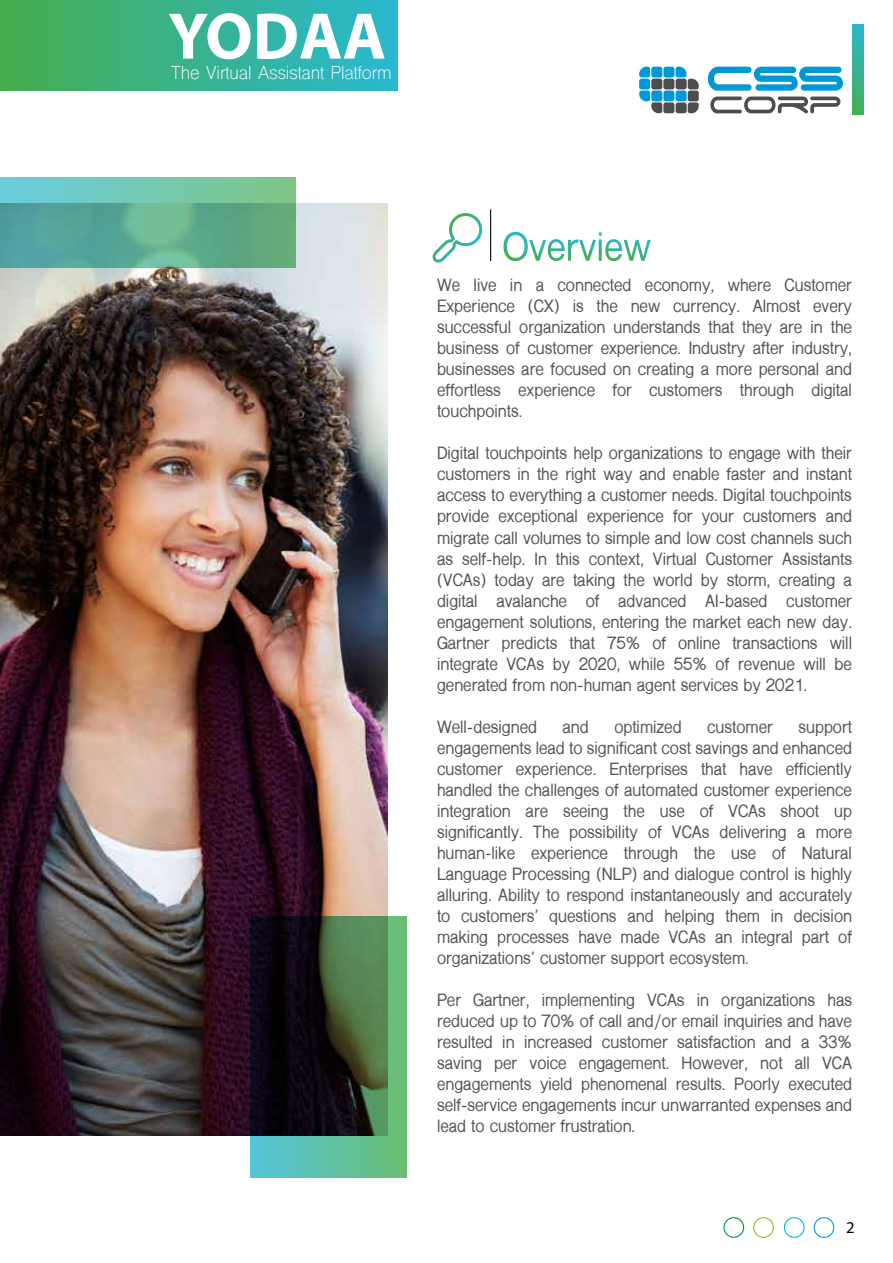
<style>
.page{position:relative;width:893px;height:1263px;background:#fff}
.page>*{position:absolute;margin:0;border:0;box-sizing:border-box;transform-origin:0 0}
.t1{font:700 66.45px "Myriad";color:#fff}
.t2{font:17.7px "Shree Dev 0714";color:#fff;scale:.95 1}
.t3{font:700 16.5px/21px "Shree Dev 0714";color:#575756;text-align:justify;scale:.95 1}
.t4{font:16.5px "Myriad";color:#000}
</style>
<div class="page">
<img style="left:0;top:204px;width:387px;height:931px">
<div style="left:0;top:0;width:397px;height:90px;background:linear-gradient(to right,#47ad4e,#29b8d2)"></div>
<svg style="left:852px;top:25px;width:11px;height:90px"></svg>
<svg style="left:432px;top:213px;width:50px;height:50px"></svg>
<hr style="left:490px;top:209px;width:1px;height:52px;background:#1d1d1b">
<svg style="left:0;top:178px;width:295px;height:89px;background:#63b299"></svg>
<svg style="left:250px;top:917px;width:156px;height:261px;background:#345441"></svg>
<svg style="left:503px;top:232px;width:148px;height:29px"></svg>
<svg style="left:710px;top:97px;width:130px;height:16px"></svg>
<div style="left:651px;top:79px;width:11px;height:10px;background:#4d4d4d;border-radius:2px"></div>
<div style="left:663px;top:79px;width:11px;height:10px;background:#4d4d4d;border-radius:2px"></div>
<div style="left:663px;top:102px;width:11px;height:11px;background:#4d4d4d;border-radius:2px"></div>
<div style="left:676px;top:102px;width:11px;height:11px;background:#4d4d4d;border-radius:2px"></div>
<div style="left:688px;top:91px;width:11px;height:10px;background:#4d4d4d;border-radius:2px"></div>
<svg style="left:688px;top:102px;width:11px;height:11px"></svg>
<svg style="left:708px;top:67px;width:135px;height:24px"></svg>
<div style="left:663px;top:67px;width:11px;height:11px;background:#0099d7;border-radius:2px"></div>
<div style="left:651px;top:67px;width:11px;height:11px;background:#0099d7;border-radius:2px"></div>
<div style="left:663px;top:91px;width:11px;height:10px;background:#0099d7;border-radius:2px"></div>
<div style="left:676px;top:91px;width:11px;height:10px;background:#0099d7;border-radius:2px"></div>
<div style="left:639px;top:79px;width:11px;height:10px;background:#0099d7;border-radius:2px"></div>
<svg style="left:639px;top:91px;width:23px;height:22px"></svg>
<svg style="left:639px;top:67px;width:11px;height:10px"></svg>
<svg style="left:676px;top:67px;width:23px;height:22px"></svg>
<svg style="left:814px;top:1217px;width:20px;height:21px"></svg>
<svg style="left:753px;top:1217px;width:21px;height:21px"></svg>
<svg style="left:784px;top:1217px;width:21px;height:21px"></svg>
<svg style="left:723px;top:1217px;width:21px;height:21px"></svg>
<h1 class="t1" style="left:168px;top:2px;width:219px">YODAA</h1>
<p class="t2" style="left:171px;top:62px;width:234px">The Virtual Assistant Platform</p>
<p class="t3" style="left:437px;top:275px;width:438px">We live in a connected economy, where Customer Experience (CX) is the new currency. Almost every successful organization understands that they are in the business of customer experience. Industry after industry, businesses are focused on creating a more personal and effortless experience for customers through digital touchpoints.</p>
<p class="t3" style="left:437px;top:443px;width:438px">Digital touchpoints help organizations to engage with their customers in the right way and enable faster and instant access to everything a customer needs. Digital touchpoints provide exceptional experience for your customers and migrate call volumes to simple and low cost channels such as self-help. In this context, Virtual Customer Assistants (VCAs) today are taking the world by storm, creating a digital avalanche of advanced AI-based customer engagement solutions, entering the market each new day.<br>Gartner predicts that 75% of online transactions will integrate VCAs by 2020, while 55% of revenue will be generated from non-human agent services by 2021.</p>
<p class="t3" style="left:437px;top:716px;width:107px">Well-designed</p>
<p class="t3" style="left:563px;top:716px;width:29px">and</p>
<p class="t3" style="left:614px;top:716px;width:72px">optimized</p>
<p class="t3" style="left:707px;top:716px;width:71px">customer</p>
<p class="t3" style="left:437px;top:716px;width:438px;text-indent:361px">support engagements lead to significant cost savings and enhanced customer experience. Enterprises that have efficiently handled the challenges of automated customer experience integration are seeing the use of VCAs shoot up significantly. The possibility of VCAs delivering a more human-like experience through the use of Natural Language Processing (NLP) and dialogue control is highly alluring. Ability to respond instantaneously and accurately to customers’ questions and helping them in decision making processes have made VCAs an integral part of organizations’ customer support ecosystem.</p>
<p class="t3" style="left:437px;top:989px;width:438px">Per Gartner, implementing VCAs in organizations has reduced up to 70% of call and/or email inquiries and have resulted in increased customer satisfaction and a 33% saving per voice engagement. However, not all VCA engagements yield phenomenal results. Poorly executed self-service engagements incur unwarranted expenses and lead to customer frustration.</p>
<p class="t4" style="left:846px;top:1219px;width:10px">2</p>
</div>
